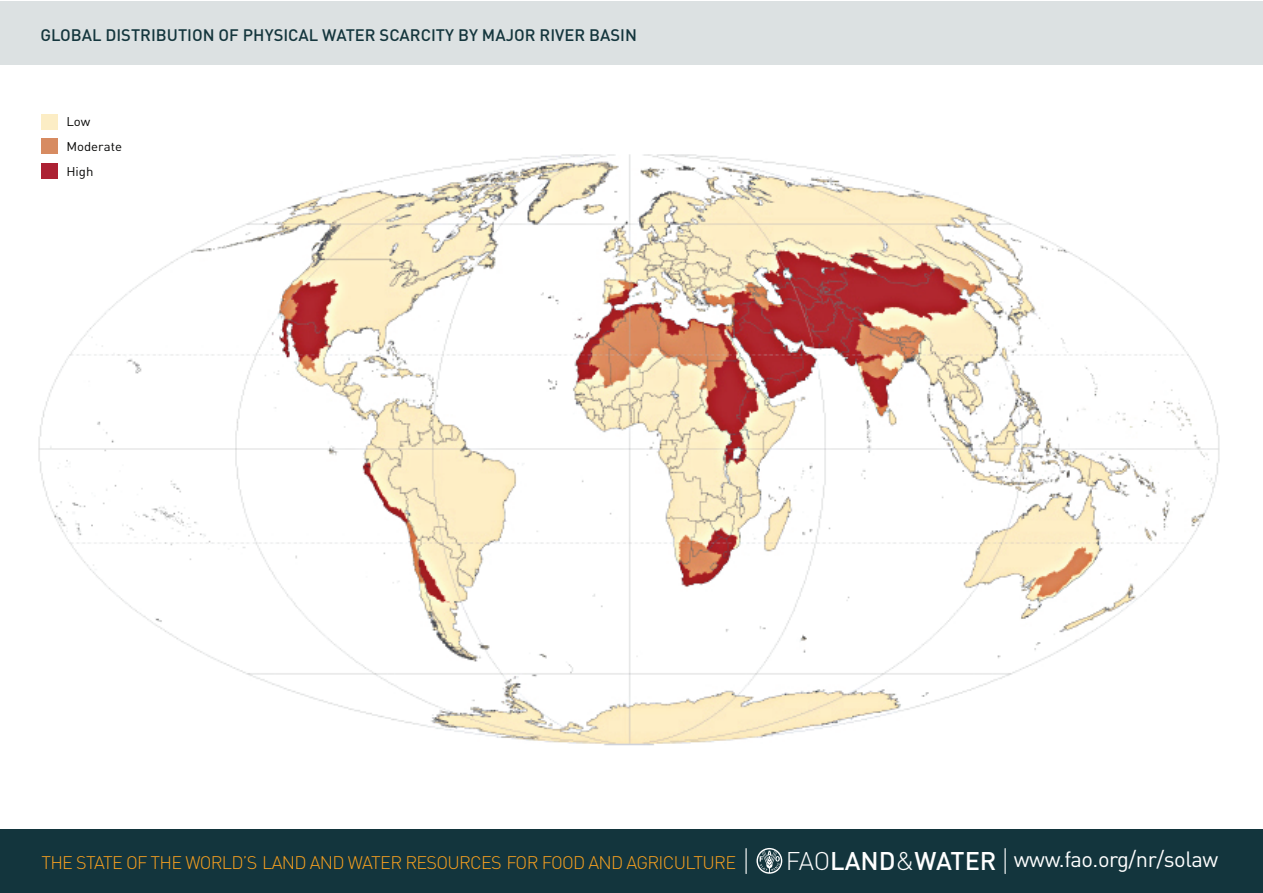
<style>
.page{position:relative;width:1263px;height:893px;background:#fff}
.page>*{position:absolute;margin:0;border:0;box-sizing:border-box;transform-origin:0 0}
.t1{font:21.9px "DIN";letter-spacing:-.02em;color:#fff}
.t2{font:300 18px "DIN";letter-spacing:-.04em;color:#f9a11f}
.t3{font:500 16.5px "DIN";color:#13363d}
.t4{font:12.6px/24.8px "DIN";color:#050504;scale:1.05 1}
.s1{font-weight:300;font-size:25.35px}
.s2{font-weight:500;font-size:25.35px}
</style>
<div class="page">
<img style="left:38px;top:154px;width:1182px;height:592px">
<div style="left:0;top:133px;width:134px;height:92px;background:#fff"></div>
<div style="left:0;top:829px;width:1263px;height:64px;background:#13353d"></div>
<hr style="left:745px;top:849px;width:2px;height:25px;background:#fff">
<hr style="left:1004px;top:849px;width:2px;height:25px;background:#fff">
<svg style="left:756px;top:848px;width:26px;height:26px"></svg>
<div style="left:0;top:1px;width:1263px;height:63px;background:#dce1e2"></div>
<div style="left:42px;top:114px;width:16px;height:15px;background:#fcedc5"></div>
<div style="left:42px;top:138px;width:16px;height:16px;background:#d78b61"></div>
<div style="left:42px;top:163px;width:16px;height:16px;background:#ac2133"></div>
<p class="t3" style="left:40px;top:25px;width:598px">GLOBAL DISTRIBUTION OF PHYSICAL WATER SCARCITY BY MAJOR RIVER BASIN</p>
<p class="t4" style="left:66px;top:109px;width:55px">Low<br>Moderate<br>High</p>
<p class="t2" style="left:41px;top:851px;width:696px">THE STATE OF THE WORLD’S LAND AND WATER RESOURCES FOR FOOD AND AGRICULTURE</p>
<p class="t1" style="left:786px;top:846px;width:434px"><span class="s1">FAO</span><span class="s2">LAND</span><span class="s1">&amp;</span><span class="s2">WATER</span> www.fao.org/nr/solaw</p>
</div>
